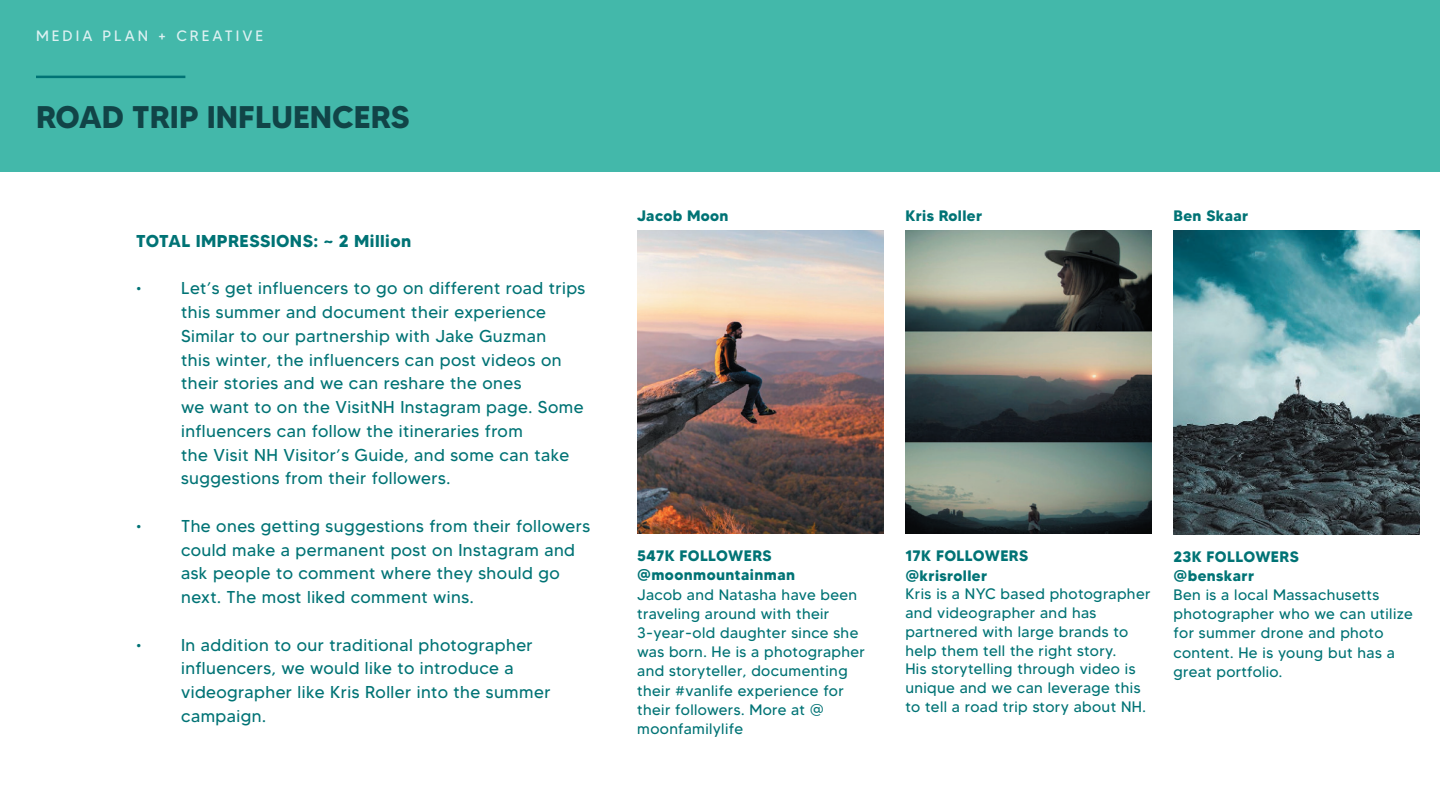
<style>
.page{position:relative;width:1440px;height:810px;background:#fff}
.page>*{position:absolute;margin:0;border:0;box-sizing:border-box;transform-origin:0 0}
.t1{font:700 31.25px "MADETOMMY";color:#114447}
.t2{font:17.12px/23.8px "MADETOMMY";letter-spacing:.025em;color:#007375}
.t3{font:700 17.12px "MADETOMMY";letter-spacing:.025em;color:#007375}
.t4{font:15.12px/19.2px "MADETOMMY";letter-spacing:.025em;color:#007375}
.t5{font:700 15.12px/19.2px "MADETOMMY";letter-spacing:.025em;color:#007375}
.t6{font:15px "MADETOMMY";letter-spacing:.2em;color:#ddf1f2}
</style>
<div class="page">
<div style="left:0;top:1px;width:1440px;height:171px;background:#43b8aa"></div>
<hr style="left:36px;top:76px;width:149px;height:2px;background:#007375">
<img style="left:637px;top:231px;width:247px;height:303px">
<img style="left:1174px;top:231px;width:246px;height:303px">
<img style="left:905px;top:231px;width:247px;height:303px">
<p class="t6" style="left:36px;top:27px;width:229px">MEDIA PLAN + CREATIVE</p>
<h1 class="t1" style="left:36px;top:98px;width:375px">ROAD TRIP INFLUENCERS</h1>
<p class="t3" style="left:136px;top:230px;width:277px">TOTAL IMPRESSIONS: ~ 2 Million</p>
<p class="t2" style="left:181px;top:276px;width:406px;text-indent:-45px">• Let’s get influencers to go on different road trips this summer and document their experience Similar to our partnership with Jake Guzman<br>this winter, the influencers can post videos on their stories and we can reshare the ones<br>we want to on the VisitNH Instagram page. Some influencers can follow the itineraries from<br>the Visit NH Visitor’s Guide, and some can take suggestions from their followers.</p>
<p class="t2" style="left:181px;top:514px;width:411px;text-indent:-45px">• The ones getting suggestions from their followers could make a permanent post on Instagram and ask people to comment where they should go next. The most liked comment wins.</p>
<p class="t2" style="left:181px;top:633px;width:371px;text-indent:-45px">• In addition to our traditional photographer influencers, we would like to introduce a videographer like Kris Roller into the summer campaign.</p>
<p class="t5" style="left:637px;top:206px;width:93px">Jacob Moon</p>
<p class="t5" style="left:905px;top:206px;width:78px">Kris Roller</p>
<p class="t5" style="left:1174px;top:206px;width:76px">Ben Skaar</p>
<p class="t5" style="left:637px;top:546px;width:160px">547K FOLLOWERS @moonmountainman</p>
<p class="t4" style="left:637px;top:585px;width:229px">Jacob and Natasha have been traveling around with their<br>3-year-old daughter since she was born. He is a photographer and storyteller, documenting their #vanlife experience for their followers. More at @ moonfamilylife</p>
<p class="t5" style="left:905px;top:546px;width:124px">17K FOLLOWERS @krisroller</p>
<p class="t4" style="left:905px;top:584px;width:247px;line-height:18.9px">Kris is a NYC based photographer and videographer and has partnered with large brands to help them tell the right story.<br>His storytelling through video is unique and we can leverage this to tell a road trip story about NH.</p>
<p class="t5" style="left:1174px;top:547px;width:127px">23K FOLLOWERS @benskarr</p>
<p class="t4" style="left:1174px;top:585px;width:241px">Ben is a local Massachusetts photographer who we can utilize for summer drone and photo content. He is young but has a great portfolio.</p>
</div>
